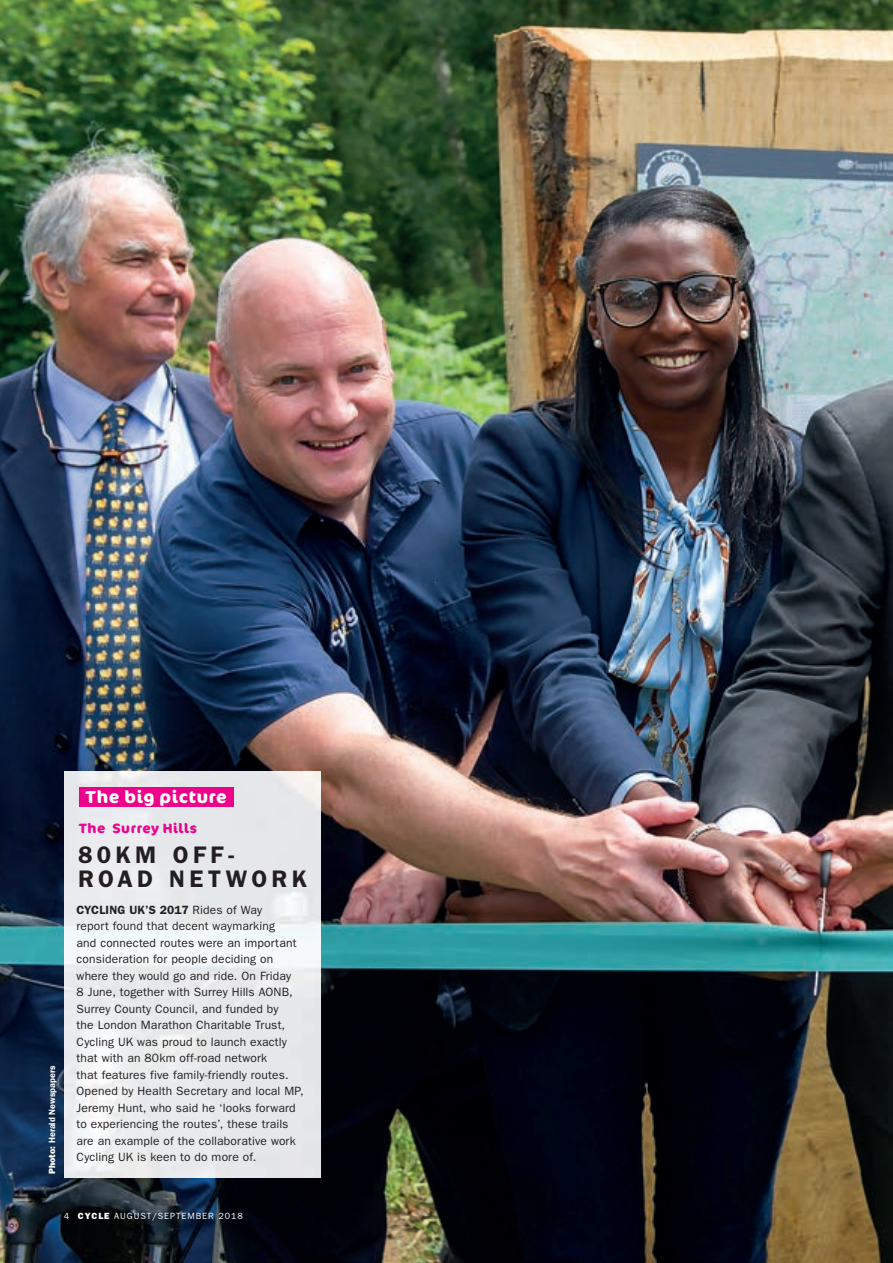
<style>
.page{position:relative;width:893px;height:1263px;background:#fff}
.page>*{position:absolute;margin:0;border:0;box-sizing:border-box;transform-origin:0 0}
.t1{font:600 24px/24px "Franklin Gothic";letter-spacing:.18em;color:#231f20}
.t2{font:700 17.25px "Cocon Pro";letter-spacing:.035em;color:#fff}
.t3{font:700 13.5px "Cocon Pro";letter-spacing:.04em;color:#ed028c}
.t4{font:12px/16.5px "Franklin Gothic";letter-spacing:.015em;color:#231f20}
.t5{font:9px "Franklin Gothic";letter-spacing:.1em;color:#fff}
.t6{font:600 9px "Franklin Gothic";color:#fff}
.s1{font-weight:800}
.s2{font-style:inherit}
.s3{font-weight:600}
</style>
<div class="page">
<img style="left:0;top:0;width:893px;height:1263px">
<img style="left:65px;top:771px;width:256px;height:406px">
<div style="left:79px;top:788px;width:154px;height:19px;background:#ed028c"></div>
<h2 class="t2" style="left:85px;top:785px;width:143px">The big picture</h2>
<p class="t3" style="left:79px;top:819px;width:120px">The Surrey Hills</p>
<p class="t6" style="left:47px;top:1174px;width:110px;rotate:-90deg"><span class="s1">Photo:</span> Herald Newspapers</p>
<h1 class="t1" style="left:78px;top:842px;width:230px">80<span class="s2">KM</span> OFF-<br>ROAD NETWORK</h1>
<p class="t4" style="left:77px;top:901px;width:229px"><span class="s3">CYCLING UK’S 2017</span> Rides of Way<br>report found that decent waymarking<br>and connected routes were an important consideration for people deciding on where they would go and ride. On Friday<br>8 June, together with Surrey Hills AONB, Surrey County Council, and funded by<br>the London Marathon Charitable Trust, Cycling UK was proud to launch exactly that with an 80km off-road network<br>that features five family-friendly routes.<br>Opened by Health Secretary and local MP, Jeremy Hunt, who said he ‘looks forward to experiencing the routes’, these trails are an example of the collaborative work Cycling UK is keen to do more of.</p>
<p class="t5" style="left:64px;top:1211px;width:181px">4 <span class="s1">CYCLE</span> AUGUST/SEPTEMBER 2018</p>
</div>
